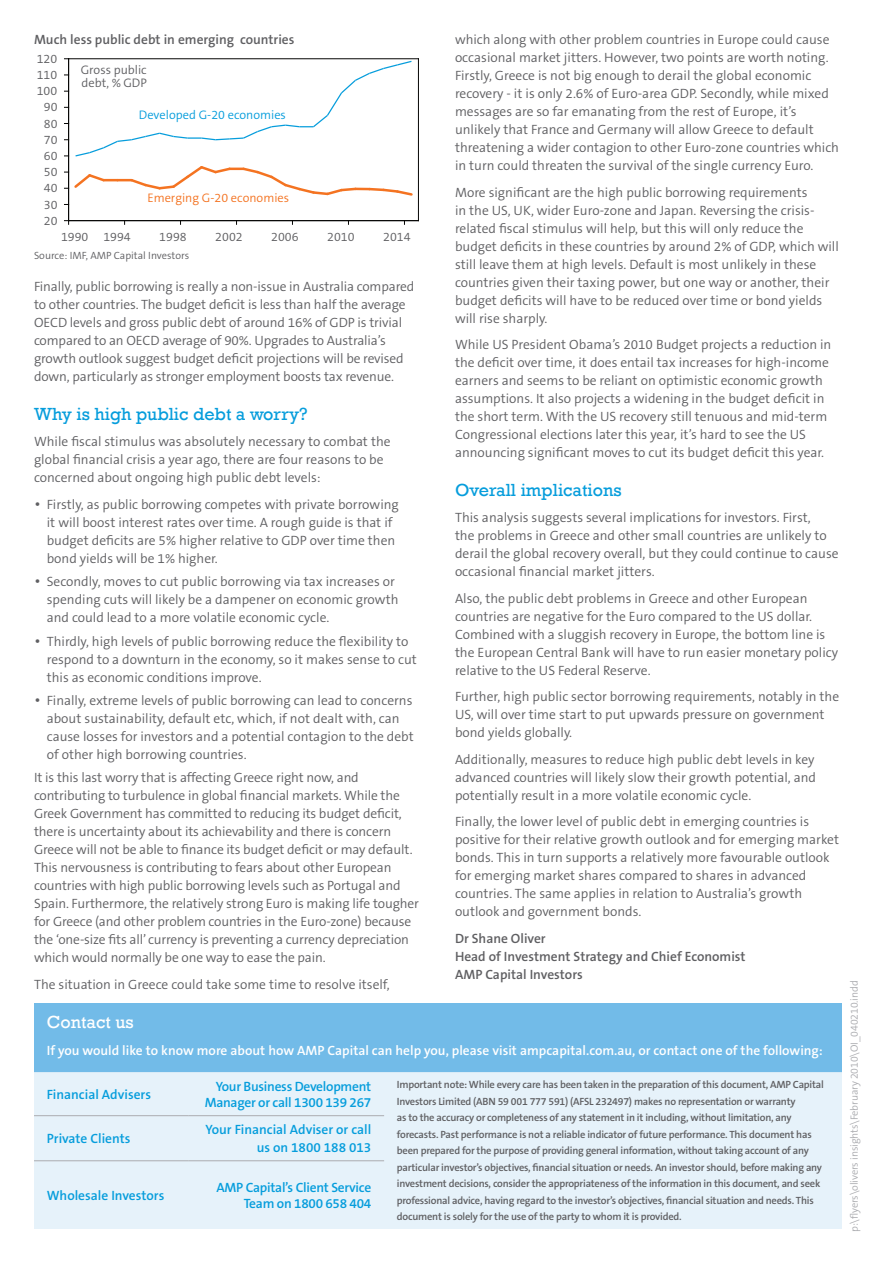
<style>
.page{position:relative;width:893px;height:1263px;background:#fff}
.page>*{position:absolute;margin:0;border:0;box-sizing:border-box;transform-origin:0 0}
.t1{font:18px "Rockwell";color:#069ddc}
.t2{font:18px "Rockwell";color:#fff}
.t3{font:300 13.5px/18px "The Sans B4";color:#5f5f62}
.t4{font:600 13.5px/16.5px "The Sans B6";letter-spacing:-.015em;color:#069ddc;text-align:right}
.t5{font:600 13.5px/18px "The Sans B6";color:#5f5f62}
.t6{font:600 13.5px "The Sans B6";color:#fff}
.t7{font:300 12.45px/13px "The Sans B4";color:#5f5f62}
.t8{font:300 12.45px "The Sans B4";color:#069ddc}
.t9{font:300 12.45px "The Sans B4";color:#f47321}
.t10{font:600 10.5px/16.5px "The Sans B6";letter-spacing:-.02em;color:#5f5f62}
.t11{font:300 10.5px "The Sans B4";letter-spacing:-.01em;color:#abacb0}
.t12{font:300 10.5px "The Sans B4";color:#5f5f62}
.s1{font-size:16.5px}
</style>
<div class="page">
<div style="left:34px;top:1003px;width:808px;height:69px;background:#72bbe8"></div>
<div style="left:34px;top:1072px;width:808px;height:157px;background:#e6f2fa"></div>
<hr style="left:34px;top:1115px;width:155px;height:1px;background:#abacb0">
<hr style="left:189px;top:1115px;width:195px;height:1px;background:#abacb0">
<hr style="left:34px;top:1160px;width:155px;height:1px;background:#abacb0">
<hr style="left:189px;top:1160px;width:195px;height:1px;background:#abacb0">
<hr style="left:69px;top:59px;width:349px;height:1px;background:#050504">
<hr style="left:418px;top:59px;width:1px;height:162px;background:#050504">
<hr style="left:68px;top:59px;width:1px;height:162px;background:#050504">
<hr style="left:69px;top:220px;width:349px;height:1px;background:#050504">
<svg style="left:64px;top:59px;width:349px;height:98px"></svg>
<svg style="left:64px;top:164px;width:349px;height:33px"></svg>
<p class="t5" style="left:34px;top:31px;width:262px">Much less public debt in emerging countries</p>
<p class="t7" style="left:37px;top:53px;width:22px">120</p>
<p class="t7" style="left:37px;top:69px;width:22px">110</p>
<p class="t7" style="left:37px;top:85px;width:22px">100</p>
<p class="t7" style="left:44px;top:101px;width:15px">90</p>
<p class="t7" style="left:44px;top:117px;width:15px">80</p>
<p class="t7" style="left:44px;top:134px;width:15px">70</p>
<p class="t7" style="left:44px;top:150px;width:15px">60</p>
<p class="t7" style="left:44px;top:166px;width:15px">50</p>
<p class="t7" style="left:44px;top:182px;width:15px">40</p>
<p class="t7" style="left:44px;top:198px;width:15px">30</p>
<p class="t7" style="left:44px;top:214px;width:15px">20</p>
<p class="t7" style="left:81px;top:64px;width:68px">Gross public debt, % GDP</p>
<p class="t8" style="left:139px;top:108px;width:149px">Developed G-20 economies</p>
<p class="t9" style="left:147px;top:192px;width:143px">Emerging G-20 economies</p>
<p class="t7" style="left:61px;top:231px;width:71px">1990 1994</p>
<p class="t7" style="left:159px;top:231px;width:29px">1998</p>
<p class="t7" style="left:215px;top:231px;width:29px">2002</p>
<p class="t7" style="left:271px;top:231px;width:29px">2006</p>
<p class="t7" style="left:327px;top:231px;width:29px">2010</p>
<p class="t7" style="left:383px;top:231px;width:29px">2014</p>
<p class="t12" style="left:34px;top:250px;width:157px">Source: IMF, AMP Capital Investors</p>
<p class="t3" style="left:34px;top:278px;width:382px">Finally, public borrowing is really a non-issue in Australia compared to other countries. The budget deficit is less than half the average OECD levels and gross public debt of around 16% of GDP is trivial compared to an OECD average of 90%. Upgrades to Australia’s growth outlook suggest budget deficit projections will be revised down, particularly as stronger employment boosts tax revenue.</p>
<h1 class="t1" style="left:34px;top:401px;width:275px">Why is high public debt a worry?</h1>
<p class="t3" style="left:34px;top:433px;width:358px">While fiscal stimulus was absolutely necessary to combat the global financial crisis a year ago, there are four reasons to be concerned about ongoing high public debt levels:</p>
<p class="t3" style="left:47px;top:496px;width:354px;text-indent:-13px"><span class="s1">•</span> Firstly, as public borrowing competes with private borrowing it will boost interest rates over time. A rough guide is that if budget deficits are 5% higher relative to GDP over time then bond yields will be 1% higher.</p>
<p class="t3" style="left:47px;top:573px;width:353px;text-indent:-13px"><span class="s1">•</span> Secondly, moves to cut public borrowing via tax increases or spending cuts will likely be a dampener on economic growth and could lead to a more volatile economic cycle.</p>
<p class="t3" style="left:47px;top:632px;width:372px;text-indent:-13px"><span class="s1">•</span> Thirdly, high levels of public borrowing reduce the flexibility to respond to a downturn in the economy, so it makes sense to cut this as economic conditions improve.</p>
<p class="t3" style="left:47px;top:692px;width:369px;text-indent:-13px"><span class="s1">•</span> Finally, extreme levels of public borrowing can lead to concerns about sustainability, default etc, which, if not dealt with, can cause losses for investors and a potential contagion to the debt of other high borrowing countries.</p>
<p class="t3" style="left:34px;top:769px;width:386px">It is this last worry that is affecting Greece right now, and contributing to turbulence in global financial markets. While the Greek Government has committed to reducing its budget deficit, there is uncertainty about its achievability and there is concern Greece will not be able to finance its budget deficit or may default.<br>This nervousness is contributing to fears about other European countries with high public borrowing levels such as Portugal and Spain. Furthermore, the relatively strong Euro is making life tougher for Greece (and other problem countries in the Euro-zone) because the ‘one-size fits all’ currency is preventing a currency depreciation which would normally be one way to ease the pain.</p>
<p class="t3" style="left:34px;top:976px;width:357px">The situation in Greece could take some time to resolve itself,</p>
<p class="t3" style="left:455px;top:31px;width:386px">which along with other problem countries in Europe could cause occasional market jitters. However, two points are worth noting.<br>Firstly, Greece is not big enough to derail the global economic recovery - it is only 2.6% of Euro-area GDP. Secondly, while mixed messages are so far emanating from the rest of Europe, it’s unlikely that France and Germany will allow Greece to default threatening a wider contagion to other Euro-zone countries which in turn could threaten the survival of the single currency Euro.</p>
<p class="t3" style="left:455px;top:183px;width:385px">More significant are the high public borrowing requirements<br>in the US, UK, wider Euro-zone and Japan. Reversing the crisis&shy;related fiscal stimulus will help, but this will only reduce the budget deficits in these countries by around 2% of GDP, which will still leave them at high levels. Default is most unlikely in these countries given their taxing power, but one way or another, their budget deficits will have to be reduced over time or bond yields will rise sharply.</p>
<p class="t3" style="left:455px;top:336px;width:378px">While US President Obama’s 2010 Budget projects a reduction in the deficit over time, it does entail tax increases for high-income earners and seems to be reliant on optimistic economic growth assumptions. It also projects a widening in the budget deficit in the short term. With the US recovery still tenuous and mid-term Congressional elections later this year, it’s hard to see the US announcing significant moves to cut its budget deficit this year.</p>
<h1 class="t1" style="left:455px;top:476px;width:168px">Overall implications</h1>
<p class="t3" style="left:455px;top:509px;width:385px">This analysis suggests several implications for investors. First,<br>the problems in Greece and other small countries are unlikely to derail the global recovery overall, but they could continue to cause occasional financial market jitters.</p>
<p class="t3" style="left:455px;top:590px;width:385px">Also, the public debt problems in Greece and other European countries are negative for the Euro compared to the US dollar.<br>Combined with a sluggish recovery in Europe, the bottom line is the European Central Bank will have to run easier monetary policy relative to the US Federal Reserve.</p>
<p class="t3" style="left:455px;top:688px;width:386px">Further, high public sector borrowing requirements, notably in the<br>US, will over time start to put upwards pressure on government bond yields globally.</p>
<p class="t3" style="left:455px;top:751px;width:363px;text-align:justify">Additionally, measures to reduce high public debt levels in key advanced countries will likely slow their growth potential, and potentially result in a more volatile economic cycle.</p>
<p class="t3" style="left:455px;top:813px;width:386px">Finally, the lower level of public debt in emerging countries is positive for their relative growth outlook and for emerging market bonds. This in turn supports a relatively more favourable outlook for emerging market shares compared to shares in advanced countries. The same applies in relation to Australia’s growth outlook and government bonds.</p>
<p class="t5" style="left:455px;top:930px;width:292px">Dr Shane Oliver<br>Head of Investment Strategy and Chief Economist<br>AMP Capital Investors</p>
<h1 class="t2" style="left:47px;top:1009px;width:88px">Contact us</h1>
<p class="t6" style="left:47px;top:1043px;width:778px">If you would like to know more about how AMP Capital can help you, please visit ampcapital.com.au, or contact one of the following:</p>
<p class="t4" style="left:47px;top:1086px;width:106px">Financial Advisers</p>
<p class="t4" style="left:205px;top:1078px;width:168px">Your Business Development<br>Manager or call 1300 139 267</p>
<p class="t10" style="left:397px;top:1077px;width:428px">Important note: While every care has been taken in the preparation of this document, AMP Capital Investors Limited (ABN 59 001 777 591) (AFSL 232497) makes no representation or warranty<br>as to the accuracy or completeness of any statement in it including, without limitation, any forecasts. Past performance is not a reliable indicator of future performance. This document has been prepared for the purpose of providing general information, without taking account of any particular investor’s objectives, financial situation or needs. An investor should, before making any investment decisions, consider the appropriateness of the information in this document, and seek professional advice, having regard to the investor’s objectives, financial situation and needs. This document is solely for the use of the party to whom it is provided.</p>
<p class="t4" style="left:47px;top:1131px;width:85px">Private Clients</p>
<p class="t4" style="left:206px;top:1121px;width:167px;line-height:18px">Your Financial Adviser or call us on 1800 188 013</p>
<p class="t4" style="left:47px;top:1187px;width:119px">Wholesale Investors</p>
<p class="t4" style="left:216px;top:1179px;width:156px">AMP Capital’s Client Service<br>Team on 1800 658 404</p>
<p class="t11" style="left:849px;top:1232px;width:253px;rotate:-90deg">p:\flyers\olivers insights\February 2010\OI_040210.indd</p>
</div>
